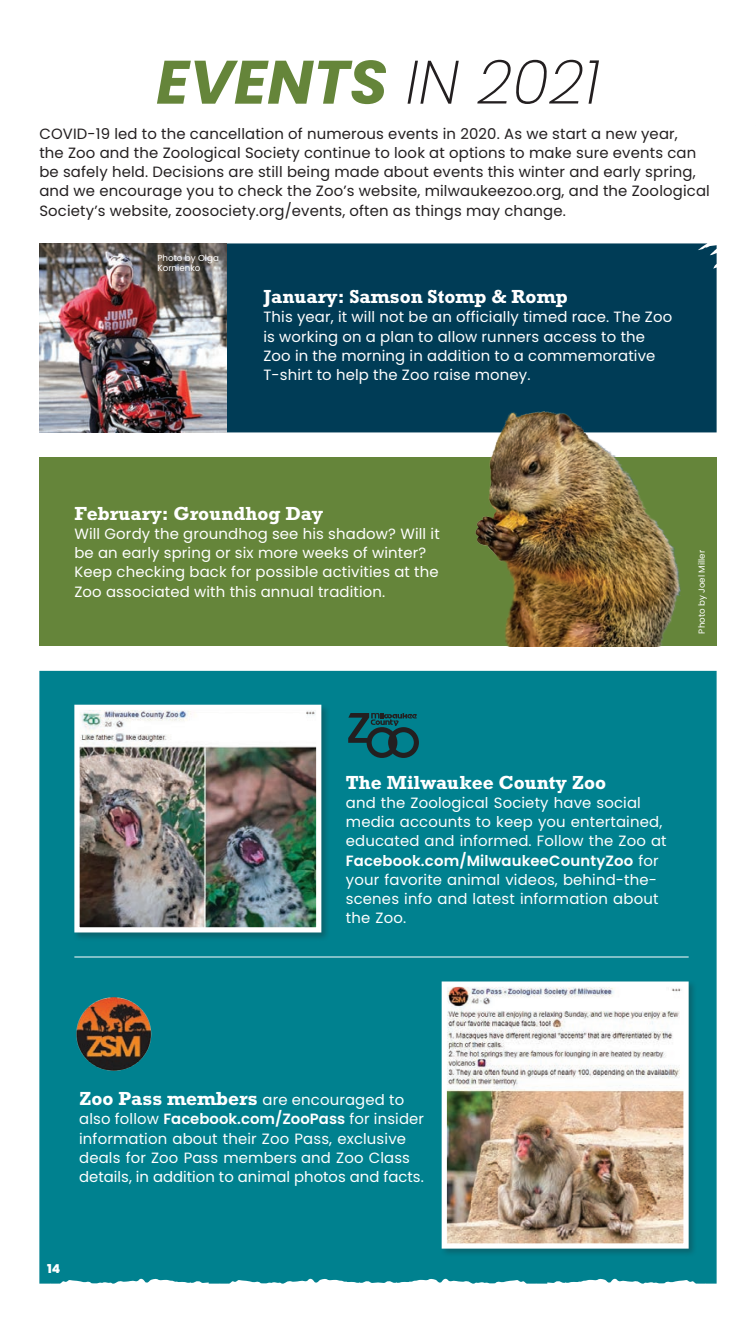
<style>
.page{position:relative;width:756px;height:1323px;background:#fff}
.page>*{position:absolute;margin:0;border:0;box-sizing:border-box;transform-origin:0 0}
.t1{font:italic 700 61.25px "Poppins";color:#65853a}
.event{font:700 19.25px "Rockwell Std";color:#fff}
.body{font:14.88px/19.2px "Poppins";letter-spacing:.01em;color:#fff}
.body-2{font:14.88px/19.2px "Poppins";letter-spacing:.01em;color:#231f20}
.event-2{font:14.88px/19.2px "Poppins";letter-spacing:.01em;color:#fff}
.t2{font:800 12.25px "Poppins";color:#fff}
.photo_credit{font:8.75px/10.5px "Poppins";color:#fff}
.s1{font-weight:200;color:#231f20}
.s2{font-weight:600}
.s3{font-family:"Rockwell Std";font-weight:700;font-size:19.25px}
</style>
<div class="page">
<div style="left:39px;top:671px;width:678px;height:613px;background:#00818f"></div>
<div style="left:227px;top:243px;width:490px;height:189px;background:#003c56"></div>
<div style="left:39px;top:457px;width:678px;height:189px;background:#65853a"></div>
<div style="left:73px;top:703px;width:257px;height:238px;background:#231f20;opacity:.3"></div>
<img style="left:72px;top:702px;width:252px;height:233px">
<div style="left:440px;top:980px;width:257px;height:277px;background:#037784"></div>
<img style="left:439px;top:979px;width:252px;height:272px">
<img style="left:39px;top:243px;width:188px;height:189px">
<img style="left:472px;top:402px;width:217px;height:244px">
<hr style="left:74px;top:957px;width:615px;height:1px;background:#fff">
<img style="left:73px;top:997px;width:80px;height:75px">
<svg style="left:348px;top:713px;width:71px;height:45px;background:#0e5861"></svg>
<p class="t1" style="left:156px;top:47px;width:445px">EVENTS <span class="s1">IN 2021</span></p>
<p class="body-2" style="left:39px;top:124px;width:672px">COVID-19 led to the cancellation of numerous events in 2020. As we start a new year,<br>the Zoo and the Zoological Society continue to look at options to make sure events can be safely held. Decisions are still being made about events this winter and early spring, and we encourage you to check the Zoo’s website, milwaukeezoo.org, and the Zoological Society’s website, zoosociety.org/events, often as things may change.</p>
<p class="photo_credit" style="left:158px;top:252px;width:63px">Photo by Olga<br>Kornienko</p>
<p class="event" style="left:263px;top:285px;width:306px">January: Samson Stomp &amp; Romp</p>
<p class="body" style="left:263px;top:308px;width:410px">This year, it will not be an officially timed race. The Zoo is working on a plan to allow runners access to the Zoo in the morning in addition to a commemorative T-shirt to help the Zoo raise money.</p>
<p class="event" style="left:74px;top:502px;width:251px">February: Groundhog Day</p>
<p class="body" style="left:74px;top:524px;width:367px">Will Gordy the groundhog see his shadow? Will it be an early spring or six more weeks of winter?<br>Keep checking back for possible activities at the Zoo associated with this annual tradition.</p>
<p class="photo_credit" style="left:697px;top:634px;width:85px;rotate:-90deg">Photo by Joel Miller</p>
<p class="event" style="left:346px;top:771px;width:262px">The Milwaukee County Zoo</p>
<p class="body" style="left:346px;top:793px;width:322px">and the Zoological Society have social media accounts to keep you entertained, educated and informed. Follow the Zoo at <span class="s2">Facebook.com/MilwaukeeCountyZoo</span> for your favorite animal videos, behind-the&shy;scenes info and latest information about the Zoo.</p>
<p class="event-2" style="left:79px;top:1090px;width:347px"><span class="s3">Zoo Pass members</span> are encouraged to also follow <span class="s2">Facebook.com/ZooPass</span> for insider information about their Zoo Pass, exclusive deals for Zoo Pass members and Zoo Class details, in addition to animal photos and facts.</p>
<p class="t2" style="left:47px;top:1262px;width:15px">14</p>
</div>
